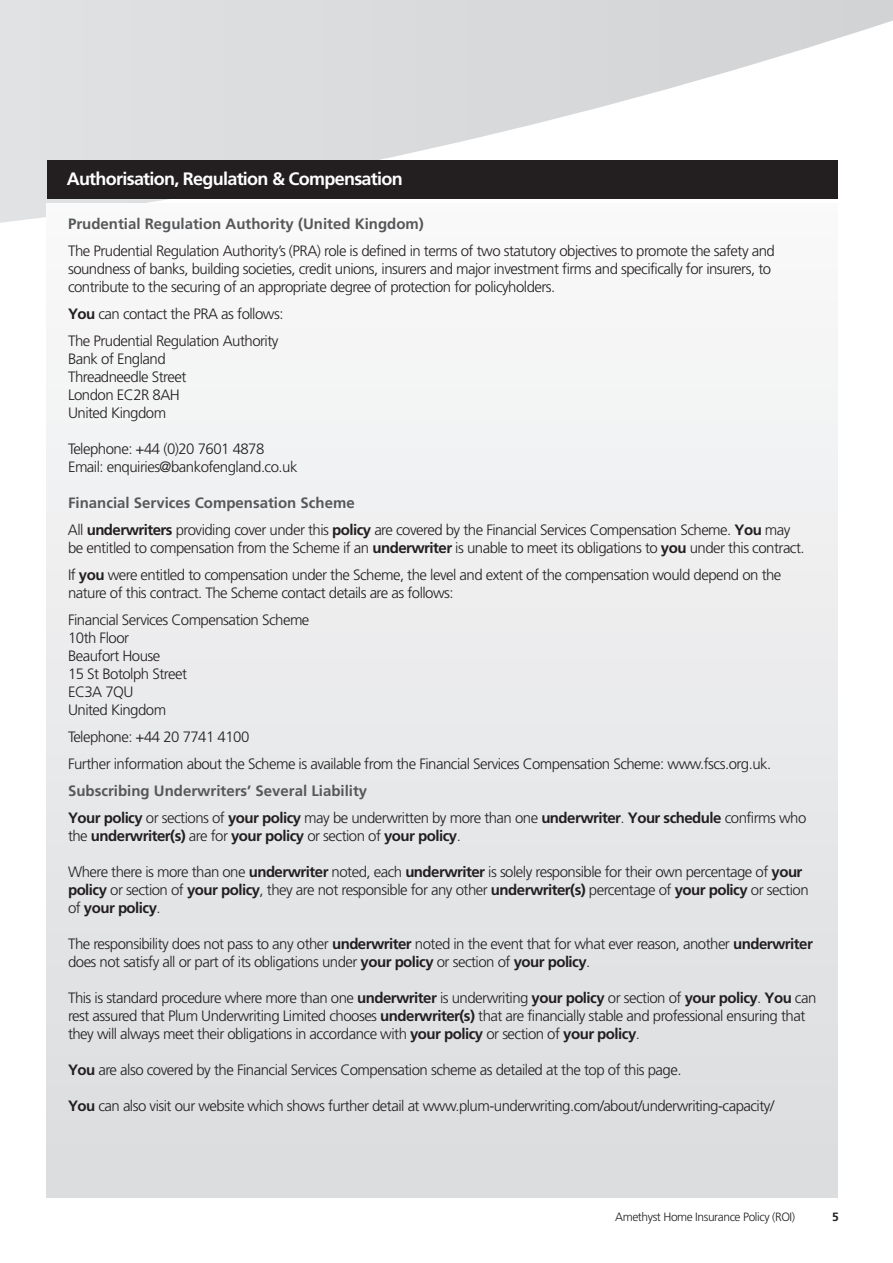
<style>
.page{position:relative;width:893px;height:1263px;background:#fff}
.page>*{position:absolute;margin:0;border:0;box-sizing:border-box;transform-origin:0 0}
.t1{font:700 18px "Frutiger";letter-spacing:-.04em;color:#fff}
.t2{font:300 15px/18px "Frutiger";letter-spacing:-.035em;color:#231f20}
.t3{font:700 15px "Frutiger";letter-spacing:-.035em;color:#231f20}
.t4{font:700 15px "Frutiger";color:#57585a}
.t5{font:300 12px "Frutiger";letter-spacing:-.035em;color:#231f20}
.t6{font:700 12px "Frutiger";color:#231f20}
.s1{font-weight:700}
.s2{font-weight:700;color:#57585a}
.s3{font-weight:300}
</style>
<div class="page">
<svg style="left:0;top:0;width:893px;height:223px"></svg>
<div style="left:47px;top:161px;width:791px;height:38px;background:#231f20"></div>
<div style="left:47px;top:204px;width:791px;height:993px;background:linear-gradient(to bottom,#f9fafa,#dbdcde)"></div>
<p class="t1" style="left:67px;top:171px;width:337px">Authorisation, Regulation &amp; Compensation</p>
<p class="t4" style="left:68px;top:218px;width:357px">Prudential Regulation Authority (United Kingdom)</p>
<p class="t2" style="left:68px;top:243px;width:708px">The Prudential Regulation Authority’s (PRA) role is defined in terms of two statutory objectives to promote the safety and soundness of banks, building societies, credit unions, insurers and major investment firms and specifically for insurers, to contribute to the securing of an appropriate degree of protection for policyholders.</p>
<p class="t2" style="left:68px;top:302px;width:217px;line-height:27px"><span class="s1">You</span> can contact the PRA as follows:<br>The Prudential Regulation Authority</p>
<p class="t2" style="left:68px;top:351px;width:120px">Bank of England<br>Threadneedle Street<br>London EC2R 8AH<br>United Kingdom</p>
<p class="t2" style="left:68px;top:441px;width:231px">Telephone: +44 (0)20 7601 4878<br>Email: enquiries@bankofengland.co.uk</p>
<p class="t2" style="left:68px;top:491px;width:724px;line-height:27px"><span class="s2">Financial Services Compensation Scheme<br></span>All <span class="s1">underwriters</span> providing cover under this <span class="s1">policy</span> are covered by the Financial Services Compensation Scheme. <span class="s1">You</span> may</p>
<p class="t2" style="left:68px;top:536px;width:738px;line-height:27px">be entitled to compensation from the Scheme if an <span class="s1">underwriter</span> is unable to meet its obligations to <span class="s1">you</span> under this contract.<br>If <span class="s1">you</span> were entitled to compensation under the Scheme, the level and extent of the compensation would depend on the</p>
<p class="t2" style="left:68px;top:581px;width:387px;line-height:27px">nature of this contract. The Scheme contact details are as follows:<br>Financial Services Compensation Scheme</p>
<p class="t2" style="left:68px;top:630px;width:120px">10th Floor<br>Beaufort House<br>15 St Botolph Street<br>EC3A 7QU<br>United Kingdom</p>
<p class="t2" style="left:68px;top:725px;width:705px;line-height:27px">Telephone: +44 20 7741 4100<br>Further information about the Scheme is available from the Financial Services Compensation Scheme: www.fscs.org.uk.</p>
<p class="t2" style="left:68px;top:779px;width:740px;line-height:27px"><span class="s2">Subscribing Underwriters’ Several Liability<br></span><span class="s1">Your policy</span> or sections of <span class="s1">your policy</span> may be underwritten by more than one <span class="s1">underwriter</span>. <span class="s1">Your schedule</span> confirms who</p>
<p class="t3" style="left:68px;top:830px;width:394px"><span class="s3">the</span> underwriter(s) <span class="s3">are for</span> your policy <span class="s3">or section of</span> your policy<span class="s3">.</span></p>
<p class="t2" style="left:68px;top:864px;width:742px">Where there is more than one <span class="s1">underwriter</span> noted, each <span class="s1">underwriter</span> is solely responsible for their own percentage of <span class="s1">your policy</span> or section of <span class="s1">your policy</span>, they are not responsible for any other <span class="s1">underwriter(s)</span> percentage of <span class="s1">your policy</span> or section of <span class="s1">your policy</span>.</p>
<p class="t2" style="left:68px;top:936px;width:746px">The responsibility does not pass to any other <span class="s1">underwriter</span> noted in the event that for what ever reason, another <span class="s1">underwriter </span>does not satisfy all or part of its obligations under <span class="s1">your policy</span> or section of <span class="s1">your policy</span>.</p>
<p class="t2" style="left:68px;top:990px;width:750px">This is standard procedure where more than one <span class="s1">underwriter</span> is underwriting <span class="s1">your policy</span> or section of <span class="s1">your policy</span>. <span class="s1">You</span> can rest assured that Plum Underwriting Limited chooses <span class="s1">underwriter(s)</span> that are financially stable and professional ensuring that they will always meet their obligations in accordance with <span class="s1">your policy</span> or section of <span class="s1">your policy</span>.</p>
<p class="t2" style="left:68px;top:1062px;width:615px"><span class="s1">You</span> are also covered by the Financial Services Compensation scheme as detailed at the top of this page.</p>
<p class="t2" style="left:68px;top:1098px;width:708px"><span class="s1">You</span> can also visit our website which shows further detail at www.plum-underwriting.com/about/underwriting-capacity/</p>
<p class="t5" style="left:615px;top:1212px;width:181px">Amethyst Home Insurance Policy (ROI)</p>
<p class="t6" style="left:832px;top:1212px;width:8px">5</p>
</div>
